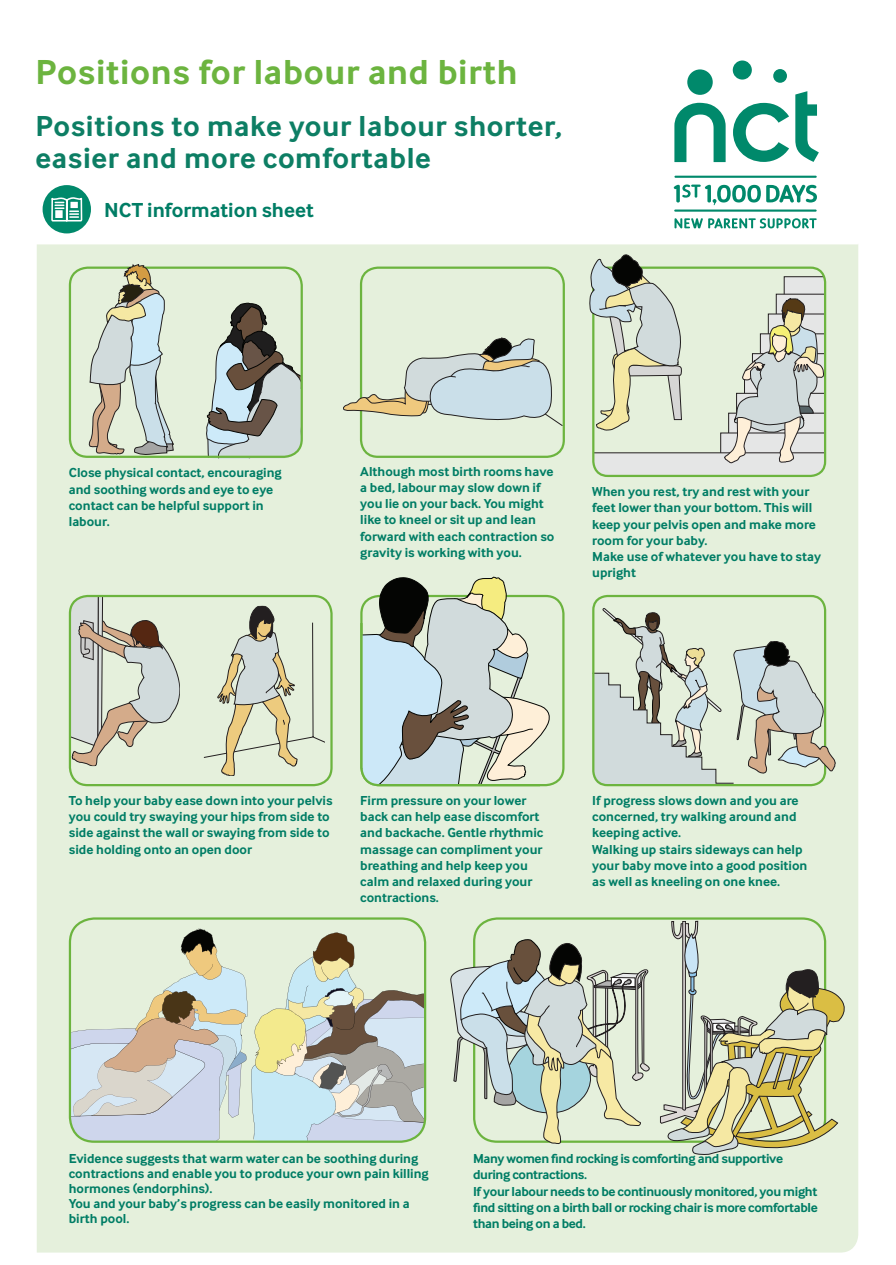
<style>
.page{position:relative;width:896px;height:1265px;background:#fff}
.page>*{position:absolute;margin:0;border:0;box-sizing:border-box;transform-origin:0 0}
.t1{font:700 36px "Inter Face";letter-spacing:.02em;color:#6cb43f}
.t2{font:700 30px/31.5px "Inter Face";letter-spacing:.02em;color:#0d7e64}
.t3{font:700 21px "Inter Face";color:#007d65}
.t4{font:700 13.5px/16.2px "Inter Face";color:#007d65}
.t5{font:700 13.5px "Inter Face";letter-spacing:-.025em;color:#007d65}
</style>
<div class="page">
<div style="left:37px;top:244px;width:821px;height:1008px;background:#e5f0dc"></div>
<svg style="left:206px;top:302px;width:95px;height:156px;background:#a6aca6"></svg>
<svg style="left:673px;top:60px;width:145px;height:168px"></svg>
<div style="left:69px;top:267px;width:234px;height:191px;border:2px solid #6cb43f;border-radius:18px"></div>
<div style="left:360px;top:267px;width:205px;height:191px;border:2px solid #6cb43f;border-radius:17px"></div>
<div style="left:592px;top:595px;width:234px;height:191px;border:2px solid #6cb43f;border-radius:14px"></div>
<svg style="left:359px;top:576px;width:192px;height:211px;background:#bdc8bf"></svg>
<svg style="left:343px;top:337px;width:219px;height:89px;background:#cdd7cb"></svg>
<svg style="left:592px;top:608px;width:243px;height:177px;background:#ccd5c7"></svg>
<svg style="left:70px;top:596px;width:110px;height:170px;background:#ced0c2"></svg>
<div style="left:69px;top:595px;width:263px;height:191px;border:2px solid #6cb43f;border-radius:18px"></div>
<svg style="left:204px;top:606px;width:121px;height:170px;background:#d5dac3"></svg>
<svg style="left:88px;top:264px;width:85px;height:190px;background:#c8cfc2"></svg>
<svg style="left:448px;top:917px;width:201px;height:228px;background:#c5d0c0"></svg>
<svg style="left:660px;top:907px;width:184px;height:247px;background:#ced3b5"></svg>
<svg style="left:70px;top:928px;width:355px;height:213px;background:#ccd2c8"></svg>
<div style="left:69px;top:917px;width:357px;height:226px;border:2px solid #6cb43f;border-radius:24px"></div>
<svg style="left:589px;top:253px;width:235px;height:223px;background:#d1d8c9"></svg>
<svg style="left:41px;top:184px;width:51px;height:51px"></svg>
<div style="left:40px;top:182px;width:54px;height:54px;border:3px solid #fff;border-radius:50%"></div>
<svg style="left:51px;top:197px;width:31px;height:24px"></svg>
<p class="t1" style="left:36px;top:51px;width:483px">Positions for labour and birth</p>
<p class="t2" style="left:36px;top:111px;width:528px">Positions to make your labour shorter, easier and more comfortable</p>
<p class="t3" style="left:104px;top:198px;width:211px">NCT information sheet</p>
<p class="t4" style="left:69px;top:465px;width:214px">Close physical contact, encouraging</p>
<p class="t4" style="left:69px;top:481px;width:206px">and soothing words and eye to eye</p>
<p class="t4" style="left:69px;top:497px;width:196px">contact can be helpful support in labour.</p>
<p class="t4" style="left:360px;top:463px;width:195px">Although most birth rooms have</p>
<p class="t4" style="left:360px;top:479px;width:196px">a bed, labour may slow down if you lie on your back. You might like to kneel or sit up and lean forward with each contraction so gravity is working with you.</p>
<p class="t4" style="left:592px;top:483px;width:218px">When you rest, try and rest with your</p>
<p class="t4" style="left:592px;top:500px;width:221px">feet lower than your bottom. This will</p>
<p class="t4" style="left:592px;top:516px;width:225px">keep your pelvis open and make more</p>
<p class="t4" style="left:592px;top:532px;width:117px">room for your baby.</p>
<p class="t4" style="left:592px;top:548px;width:230px">Make use of whatever you have to stay</p>
<p class="t4" style="left:592px;top:564px;width:45px">upright</p>
<p class="t4" style="left:69px;top:792px;width:265px">To help your baby ease down into your pelvis</p>
<p class="t4" style="left:69px;top:808px;width:262px">you could try swaying your hips from side to</p>
<p class="t4" style="left:69px;top:825px;width:262px">side against the wall or swaying from side to</p>
<p class="t4" style="left:69px;top:841px;width:185px">side holding onto an open door</p>
<p class="t4" style="left:360px;top:792px;width:185px">Firm pressure on your lower back can help ease discomfort and backache. Gentle rhythmic massage can compliment your breathing and help keep you calm and relaxed during your contractions.</p>
<p class="t4" style="left:592px;top:792px;width:208px">If progress slows down and you are</p>
<p class="t4" style="left:592px;top:808px;width:206px">concerned, try walking around and</p>
<p class="t4" style="left:592px;top:825px;width:90px">keeping active.</p>
<p class="t4" style="left:592px;top:841px;width:212px">Walking up stairs sideways can help</p>
<p class="t4" style="left:592px;top:857px;width:217px">your baby move into a good position</p>
<p class="t4" style="left:592px;top:873px;width:189px">as well as kneeling on one knee.</p>
<p class="t4" style="left:69px;top:1150px;width:351px">Evidence suggests that warm water can be soothing during</p>
<p class="t4" style="left:69px;top:1166px;width:361px;line-height:15px">contractions and enable you to produce your own pain killing hormones (endorphins).</p>
<p class="t4" style="left:69px;top:1196px;width:342px;line-height:15px">You and your baby’s progress can be easily monitored in a birth pool.</p>
<p class="t5" style="left:473px;top:1151px;width:311px">Many women find rocking is comforting and supportive</p>
<p class="t5" style="left:473px;top:1167px;width:116px">during contractions.</p>
<p class="t5" style="left:473px;top:1183px;width:346px">If your labour needs to be continuously monitored, you might</p>
<p class="t5" style="left:473px;top:1199px;width:346px">find sitting on a birth ball or rocking chair is more comfortable</p>
<p class="t5" style="left:473px;top:1215px;width:114px">than being on a bed.</p>
</div>
